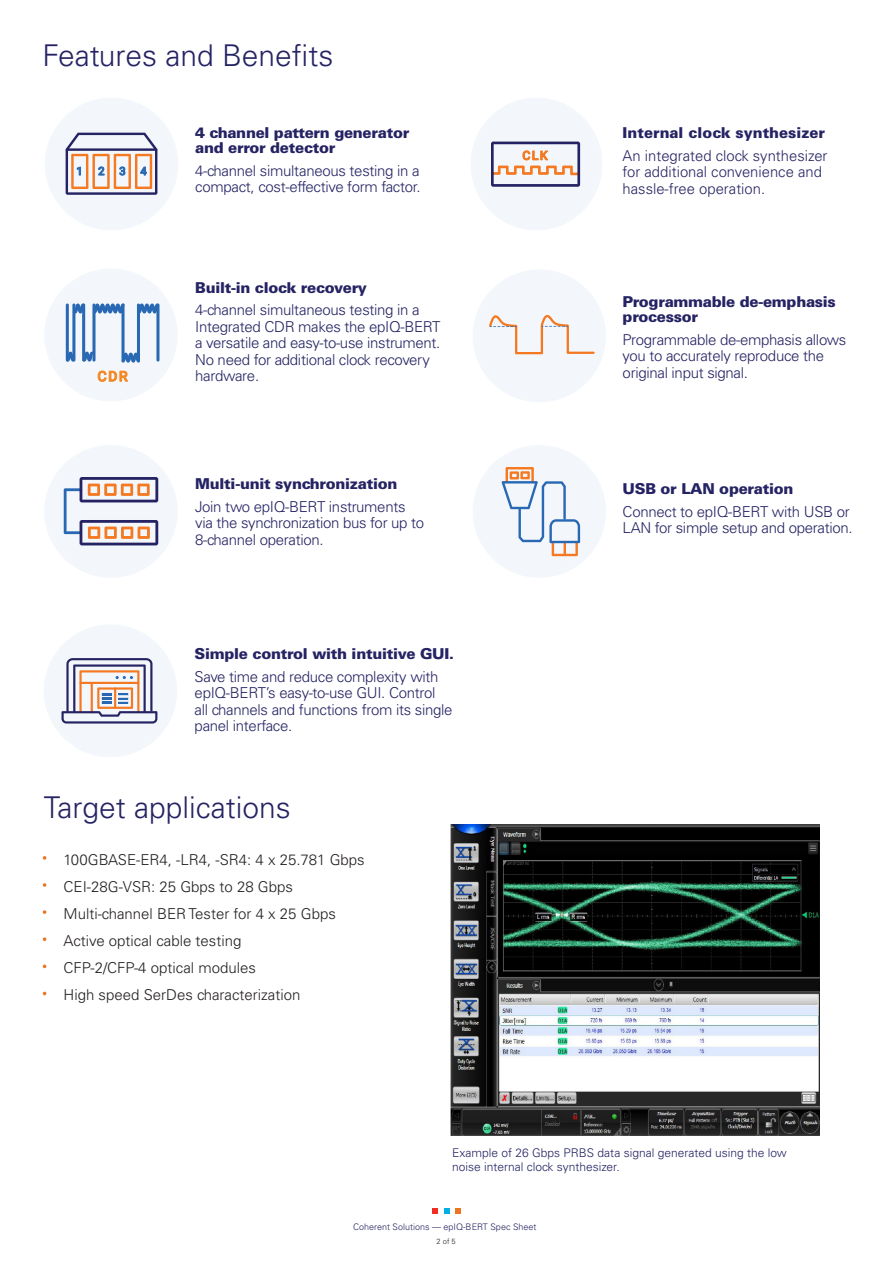
<style>
.page{position:relative;width:893px;height:1263px;background:#fff}
.page>*{position:absolute;margin:0;border:0;box-sizing:border-box;transform-origin:0 0}
.t1{font:300 30px "Univers";color:#252363}
.t2{font:300 15px/16.5px "Univers";letter-spacing:-.02em;color:#252363}
.t3{font:300 15px "Univers";color:#231f20}
.t4{font:900 15px/15px "Univers";letter-spacing:-.02em;color:#252363}
.t5{font:300 15px/16.5px "Univers";color:#252363}
.t6{font:900 15px "Univers";color:#252363}
.t7{font:300 12px/13.5px "Univers";color:#252363}
.t8{font:300 9px "Univers";color:#252363}
.t9{font:300 7.5px "Univers";color:#231f20}
</style>
<div class="page">
<svg style="left:455px;top:1208px;width:5px;height:6px"></svg>
<svg style="left:444px;top:1208px;width:5px;height:6px"></svg>
<svg style="left:433px;top:1208px;width:5px;height:6px"></svg>
<div style="left:45px;top:98px;width:133px;height:132px;background:#f3f7fb;border-radius:50%"></div>
<div style="left:471px;top:98px;width:131px;height:132px;background:#f3f7fb;border-radius:50%"></div>
<svg style="left:65px;top:133px;width:93px;height:62px"></svg>
<div style="left:44px;top:268px;width:134px;height:133px;background:#f3f7fb;border-radius:50%"></div>
<svg style="left:69px;top:352px;width:3px;height:10px"></svg>
<svg style="left:75px;top:303px;width:7px;height:10px"></svg>
<hr style="left:66px;top:303px;width:3px;height:59px;background:#2968b3;border-radius:2px">
<hr style="left:72px;top:303px;width:3px;height:59px;background:#2968b3;border-radius:2px">
<svg style="left:96px;top:303px;width:25px;height:10px"></svg>
<hr style="left:82px;top:303px;width:3px;height:59px;background:#2968b3;border-radius:2px">
<svg style="left:83px;top:352px;width:9px;height:10px"></svg>
<svg style="left:92px;top:303px;width:4px;height:59px"></svg>
<svg style="left:122px;top:353px;width:18px;height:10px"></svg>
<svg style="left:121px;top:303px;width:4px;height:59px"></svg>
<hr style="left:137px;top:303px;width:3px;height:59px;background:#2968b3;border-radius:2px">
<svg style="left:98px;top:370px;width:30px;height:12px"></svg>
<svg style="left:138px;top:303px;width:18px;height:10px"></svg>
<hr style="left:156px;top:303px;width:3px;height:59px;background:#2968b3;border-radius:2px">
<div style="left:473px;top:269px;width:133px;height:133px;background:#f3f7fb;border-radius:50%"></div>
<div style="left:44px;top:445px;width:134px;height:133px;background:#f3f7fb;border-radius:50%"></div>
<svg style="left:64px;top:477px;width:94px;height:68px"></svg>
<div style="left:473px;top:445px;width:133px;height:133px;background:#f3f7fb;border-radius:50%"></div>
<svg style="left:502px;top:467px;width:78px;height:89px"></svg>
<div style="left:44px;top:624px;width:133px;height:133px;background:#f3f7fb;border-radius:50%"></div>
<svg style="left:61px;top:658px;width:96px;height:65px"></svg>
<svg style="left:491px;top:142px;width:89px;height:45px"></svg>
<svg style="left:489px;top:315px;width:106px;height:39px"></svg>
<img style="left:451px;top:825px;width:369px;height:310px">
<svg style="left:43px;top:856px;width:3px;height:4px"></svg>
<svg style="left:43px;top:883px;width:3px;height:4px"></svg>
<svg style="left:43px;top:910px;width:3px;height:4px"></svg>
<svg style="left:43px;top:937px;width:3px;height:4px"></svg>
<svg style="left:43px;top:964px;width:3px;height:4px"></svg>
<p class="t1" style="left:43px;top:38px;width:292px">Features and Benefits</p>
<p class="t4" style="left:195px;top:125px;width:216px">4 channel pattern generator and error detector</p>
<p class="t2" style="left:195px;top:162px;width:227px">4-channel simultaneous testing in a compact, cost-effective form factor.</p>
<p class="t6" style="left:623px;top:123px;width:204px">Internal clock synthesizer</p>
<p class="t5" style="left:623px;top:147px;width:206px">An integrated clock synthesizer for additional convenience and hassle-free operation.</p>
<p class="t4" style="left:195px;top:280px;width:173px">Built-in clock recovery</p>
<p class="t2" style="left:195px;top:302px;width:247px">4-channel simultaneous testing in a<br>Integrated CDR makes the epIQ-BERT a versatile and easy-to-use instrument.<br>No need for additional clock recovery hardware.</p>
<p class="t4" style="left:623px;top:294px;width:215px">Programmable de-emphasis processor</p>
<p class="t2" style="left:623px;top:331px;width:225px">Programmable de-emphasis allows you to accurately reproduce the original input signal.</p>
<p class="t4" style="left:195px;top:476px;width:204px">Multi-unit synchronization</p>
<p class="t2" style="left:195px;top:498px;width:231px">Join two epIQ-BERT instruments via the synchronization bus for up to<br>8-channel operation.</p>
<p class="t4" style="left:195px;top:646px;width:261px">Simple control with intuitive GUI.</p>
<p class="t2" style="left:195px;top:668px;width:259px">Save time and reduce complexity with epIQ-BERT’s easy-to-use GUI. Control all channels and functions from its single panel interface.</p>
<p class="t1" style="left:44px;top:789px;width:249px">Target applications</p>
<p class="t3" style="left:64px;top:850px;width:303px">100GBASE-ER4, -LR4, -SR4: 4 x 25.781 Gbps</p>
<p class="t3" style="left:64px;top:877px;width:231px">CEI-28G-VSR: 25 Gbps to 28 Gbps</p>
<p class="t3" style="left:64px;top:904px;width:274px">Multi-channel BER Tester for 4 x 25 Gbps</p>
<p class="t3" style="left:64px;top:931px;width:179px">Active optical cable testing</p>
<p class="t3" style="left:64px;top:958px;width:194px">CFP-2/CFP-4 optical modules</p>
<p class="t3" style="left:64px;top:985px;width:238px">High speed SerDes characterization</p>
<p class="t4" style="left:623px;top:481px;width:172px">USB or LAN operation</p>
<p class="t2" style="left:623px;top:503px;width:232px">Connect to epIQ-BERT with USB or<br>LAN for simple setup and operation.</p>
<p class="t7" style="left:452px;top:1146px;width:336px">Example of 26 Gbps PRBS data signal generated using the low noise internal clock synthesizer.</p>
<p class="t8" style="left:353px;top:1221px;width:185px">Coherent Solutions — epIQ-BERT Spec Sheet</p>
<p class="t9" style="left:437px;top:1237px;width:21px">2 of 5</p>
</div>
